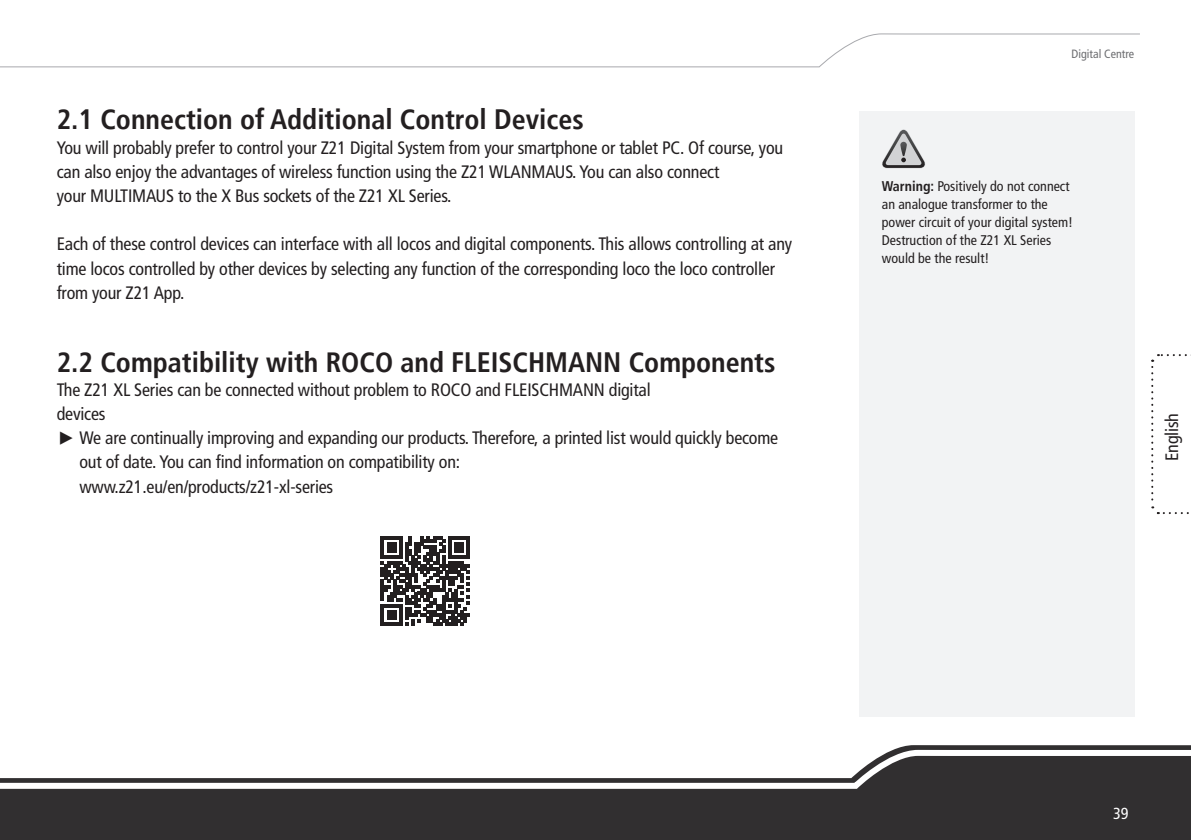
<style>
.page{position:relative;width:1191px;height:840px;background:#fff}
.page>*{position:absolute;margin:0;border:0;box-sizing:border-box;transform-origin:0 0}
.Überschrift_GB{font:700 condensed 28px "Frutiger LT";color:#231f20}
.t1{font:condensed 18px/24.2px "Frutiger LT";letter-spacing:-.01em;color:#231f20}
.t2{font:condensed 16px "Frutiger LT";color:#fff}
.t3{font:condensed 14px/18px "Frutiger LT";color:#231f20}
.t4{font:condensed 12px "Frutiger LT";color:#6c6d70}
.s1{font-family:"Scala Sans Pro";font-stretch:normal}
.s2{font-weight:700}
</style>
<div class="page">
<div style="left:0;top:745px;width:1191px;height:94px;background:#312f30"></div>
<svg style="left:0;top:746px;width:1191px;height:45px"></svg>
<svg style="left:0;top:33px;width:1140px;height:35px"></svg>
<div style="left:859px;top:111px;width:275px;height:605px;background:#f2f3f4"></div>
<svg style="left:882px;top:129px;width:43px;height:39px"></svg>
<svg style="left:381px;top:536px;width:89px;height:89px"></svg>
<svg style="left:1151px;top:354px;width:40px;height:161px"></svg>
<p class="Überschrift_GB" style="left:57px;top:103px;width:528px">2.1 Connection of Additional Control Devices</p>
<p class="t1" style="left:57px;top:135px;width:728px">You will probably prefer to control your Z21 Digital System from your smartphone or tablet PC. Of course, you can also enjoy the advantages of wireless function using the Z21 WLANMAUS. You can also connect</p>
<p class="t1" style="left:57px;top:184px;width:396px">your MULTIMAUS to the X Bus sockets of the Z21 XL Series.</p>
<p class="t1" style="left:57px;top:232px;width:737px">Each of these control devices can interface with all locos and digital components. This allows controlling at any time locos controlled by other devices by selecting any function of the corresponding loco the loco controller from your Z21 App.</p>
<p class="Überschrift_GB" style="left:57px;top:345px;width:720px">2.2 Compatibility with ROCO and FLEISCHMANN Components</p>
<p class="t1" style="left:57px;top:377px;width:595px">The Z21 XL Series can be connected without problem to ROCO and FLEISCHMANN digital devices</p>
<p class="t1" style="left:79px;top:426px;width:700px;text-indent:-23px"><span class="s1">▶</span> We are continually improving and expanding our products. Therefore, a printed list would quickly become out of date. You can find information on compatibility on:</p>
<p class="t1" style="left:79px;top:474px;width:255px">www.z21.eu/en/products/z21-xl-series</p>
<p class="t4" style="left:1071px;top:46px;width:64px">Digital Centre</p>
<p class="t3" style="left:882px;top:177px;width:193px"><span class="s2">Warning:</span> Positively do not connect an analogue transformer to the power circuit of your digital system!<br>Destruction of the Z21 XL Series would be the result!</p>
<p class="t1" style="left:1159px;top:460px;width:49px;rotate:-90deg">English</p>
<p class="t2" style="left:1113px;top:803px;width:17px">39</p>
</div>
